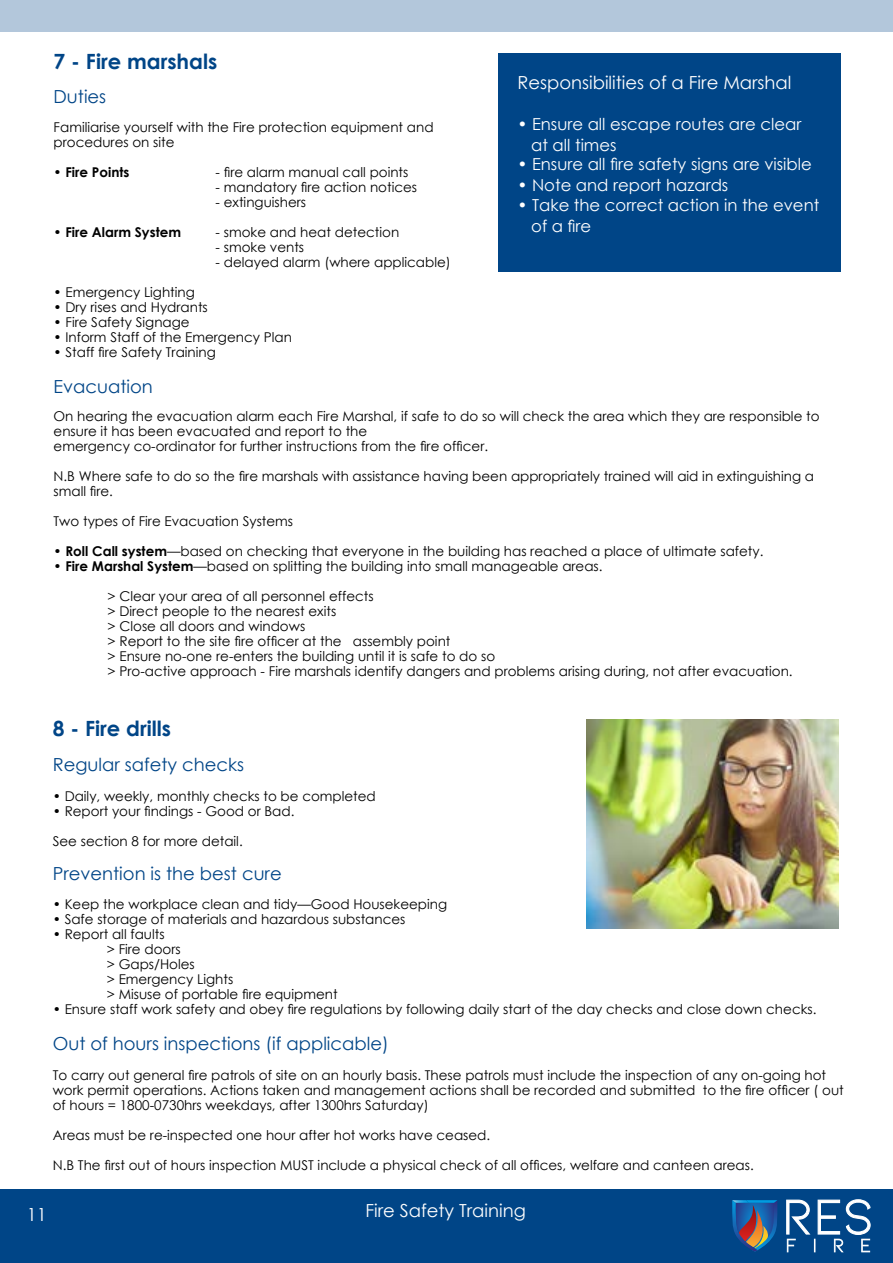
<style>
.page{position:relative;width:893px;height:1263px;background:#fff}
.page>*{position:absolute;margin:0;border:0;box-sizing:border-box;transform-origin:0 0}
.t1{font:700 21px "Century Gothic";color:#004587}
.t2{font:18px "Century Gothic";color:#004587}
.t3{font:18px "Century Gothic";color:#fff}
.t4{font:16.5px/21px "Century Gothic";color:#fff}
.t5{font:13.5px/15px "Century Gothic";color:#000}
.t6{font:700 13.5px "Century Gothic";color:#000}
.s1{font-weight:400}
.s2{font-weight:700}
</style>
<div class="page">
<div style="left:0;top:1189px;width:893px;height:74px;background:#004587"></div>
<div style="left:0;top:0;width:893px;height:32px;background:#b3c7db"></div>
<div style="left:498px;top:53px;width:343px;height:218px;background:#004587"></div>
<img style="left:586px;top:720px;width:253px;height:208px">
<svg style="left:786px;top:1199px;width:85px;height:53px"></svg>
<svg style="left:732px;top:1200px;width:46px;height:52px"></svg>
<img style="left:732px;top:1200px;width:16px;height:3px">
<h1 class="t1" style="left:54px;top:45px;width:165px">7 - Fire marshals</h1>
<h2 class="t2" style="left:54px;top:84px;width:54px">Duties</h2>
<p class="t5" style="left:54px;top:119px;width:382px">Familiarise yourself with the Fire protection equipment and procedures on site</p>
<p class="t6" style="left:54px;top:162px;width:77px"><span class="s1">•</span> Fire Points</p>
<p class="t5" style="left:216px;top:164px;width:194px">- fire alarm manual call points</p>
<p class="t5" style="left:216px;top:179px;width:203px">- mandatory fire action notices</p>
<p class="t5" style="left:216px;top:194px;width:92px">- extinguishers</p>
<p class="t6" style="left:54px;top:222px;width:129px"><span class="s1">•</span> Fire Alarm System</p>
<p class="t5" style="left:216px;top:224px;width:185px">- smoke and heat detection</p>
<p class="t5" style="left:216px;top:239px;width:90px">- smoke vents</p>
<p class="t5" style="left:216px;top:254px;width:237px">- delayed alarm (where applicable)</p>
<p class="t5" style="left:54px;top:284px;width:143px">• Emergency Lighting</p>
<p class="t5" style="left:54px;top:299px;width:156px">• Dry rises and Hydrants</p>
<p class="t5" style="left:54px;top:314px;width:138px">• Fire Safety Signage</p>
<p class="t5" style="left:54px;top:329px;width:240px">• Inform Staff of the Emergency Plan</p>
<p class="t5" style="left:54px;top:344px;width:164px">• Staff fire Safety Training</p>
<h2 class="t2" style="left:54px;top:374px;width:101px">Evacuation</h2>
<p class="t5" style="left:54px;top:409px;width:767px">On hearing the evacuation alarm each Fire Marshal, if safe to do so will check the area which they are responsible to ensure it has been evacuated and report to the<br>emergency co-ordinator for further instructions from the fire officer.</p>
<p class="t5" style="left:54px;top:469px;width:762px">N.B Where safe to do so the fire marshals with assistance having been appropriately trained will aid in extinguishing a small fire.</p>
<p class="t5" style="left:54px;top:514px;width:241px">Two types of Fire Evacuation Systems</p>
<p class="t5" style="left:54px;top:544px;width:711px">• <span class="s2">Roll Call system</span>—based on checking that everyone in the building has reached a place of ultimate safety.</p>
<p class="t5" style="left:54px;top:559px;width:550px">• <span class="s2">Fire Marshal System</span>—based on splitting the building into small manageable areas.</p>
<p class="t5" style="left:108px;top:589px;width:687px">&gt; Clear your area of all personnel effects<br>&gt; Direct people to the nearest exits<br>&gt; Close all doors and windows<br>&gt; Report to the site fire officer at the assembly point<br>&gt; Ensure no-one re-enters the building until it is safe to do so<br>&gt; Pro-active approach - Fire marshals identify dangers and problems arising during, not after evacuation.</p>
<h2 class="t3" style="left:517px;top:70px;width:275px">Responsibilities of a Fire Marshal</h2>
<p class="t4" style="left:531px;top:113px;width:272px;text-indent:-14px">• Ensure all escape routes are clear at all times</p>
<p class="t4" style="left:517px;top:154px;width:296px">• Ensure all fire safety signs are visible</p>
<p class="t4" style="left:517px;top:175px;width:212px">• Note and report hazards</p>
<p class="t4" style="left:531px;top:194px;width:290px;text-indent:-14px">• Take the correct action in the event of a fire</p>
<h1 class="t1" style="left:53px;top:712px;width:120px">8 - Fire drills</h1>
<h2 class="t2" style="left:53px;top:751px;width:193px">Regular safety checks</h2>
<p class="t5" style="left:53px;top:788px;width:325px">• Daily, weekly, monthly checks to be completed</p>
<p class="t5" style="left:53px;top:803px;width:243px">• Report your findings - Good or Bad.</p>
<p class="t5" style="left:53px;top:833px;width:191px">See section 8 for more detail.</p>
<h2 class="t2" style="left:53px;top:861px;width:230px">Prevention is the best cure</h2>
<p class="t5" style="left:53px;top:896px;width:396px">• Keep the workplace clean and tidy—Good Housekeeping</p>
<p class="t5" style="left:53px;top:911px;width:354px">• Safe storage of materials and hazardous substances</p>
<p class="t5" style="left:107px;top:926px;width:232px;text-indent:-54px">• Report all faults<br>&gt; Fire doors<br>&gt; Gaps/Holes<br>&gt; Emergency Lights<br>&gt; Misuse of portable fire equipment</p>
<p class="t5" style="left:53px;top:1001px;width:765px">• Ensure staff work safety and obey fire regulations by following daily start of the day checks and close down checks.</p>
<h2 class="t2" style="left:53px;top:1030px;width:337px">Out of hours inspections (if applicable)</h2>
<p class="t5" style="left:53px;top:1067px;width:792px">To carry out general fire patrols of site on an hourly basis. These patrols must include the inspection of any on-going hot work permit operations. Actions taken and management actions shall be recorded and submitted to the fire officer ( out of hours = 1800-0730hrs weekdays, after 1300hrs Saturday)</p>
<p class="t5" style="left:53px;top:1127px;width:439px">Areas must be re-inspected one hour after hot works have ceased.</p>
<p class="t5" style="left:53px;top:1157px;width:702px">N.B The first out of hours inspection MUST include a physical check of all offices, welfare and canteen areas.</p>
<h2 class="t3" style="left:27px;top:1202px;width:21px">11</h2>
<h2 class="t3" style="left:365px;top:1198px;width:162px">Fire Safety Training</h2>
</div>
